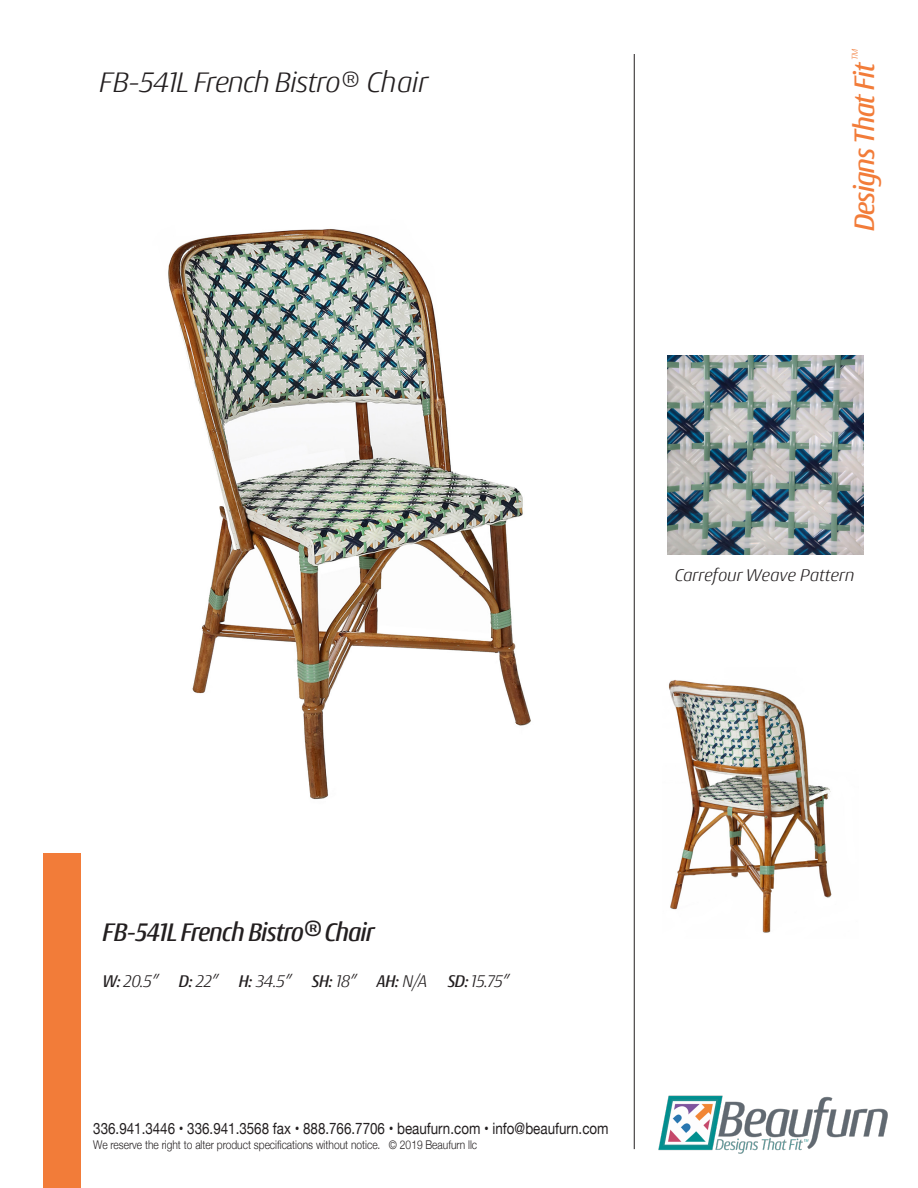
<style>
.page{position:relative;width:918px;height:1188px;background:#fff}
.page>*{position:absolute;margin:0;border:0;box-sizing:border-box;transform-origin:0 0}
.t1{font:italic 300 30px "Conto";letter-spacing:-.03em;color:#231f20}
.t2{font:italic 500 30px "Conto Narrow";letter-spacing:-.03em;color:#f27c39}
.t3{font:italic 500 27px "Conto Narrow";letter-spacing:-.03em;color:#231f20}
.t4{font:italic 300 18px "Conto";letter-spacing:-.03em;color:#231f20}
.t5{font:italic 300 18px "Conto";color:#231f20}
.t6{font:15.75px "Helvetica Neue";color:#231f20;scale:.85 1}
.t7{font:300 12px "Helvetica Neue";color:#231f20;scale:.85 1}
.t8{font:italic 300 9px "Conto";color:#f27c39}
.s1{font-size:27px}
.s2{font-family:"Conto Narrow";font-weight:500}
</style>
<div class="page">
<hr style="left:634px;top:54px;width:1px;height:1095px;background:#231f20">
<img style="left:658px;top:1095px;width:230px;height:59px">
<div style="left:44px;top:853px;width:37px;height:335px;background:#f27c39"></div>
<img style="left:168px;top:229px;width:363px;height:571px">
<img style="left:667px;top:356px;width:196px;height:198px">
<img style="left:668px;top:680px;width:164px;height:253px">
<p class="t8" style="left:849px;top:60px;width:13px;rotate:-90deg">TM</p>
<p class="t1" style="left:99px;top:63px;width:331px">FB-541L French Bistro<span class="s1">®</span> Chair</p>
<p class="t2" style="left:845px;top:231px;width:171px;rotate:-90deg">Designs That Fit</p>
<p class="t5" style="left:675px;top:563px;width:181px">Carrefour Weave Pattern</p>
<p class="t3" style="left:103px;top:914px;width:273px">FB-541L French Bistro® Chair</p>
<p class="t4" style="left:103px;top:970px;width:408px"><span class="s2">W:</span> 20.5” <span class="s2">D:</span> 22” <span class="s2">H:</span> 34.5” <span class="s2">SH:</span> 18” <span class="s2">AH:</span> N/A <span class="s2">SD:</span> 15.75”</p>
<p class="t6" style="left:93px;top:1117px;width:608px">336.941.3446 • 336.941.3568 fax • 888.766.7706 • beaufurn.com • info@beaufurn.com</p>
<p class="t7" style="left:93px;top:1135px;width:453px">We reserve the right to alter product specifications without notice. © 2019 Beaufurn llc</p>
</div>
